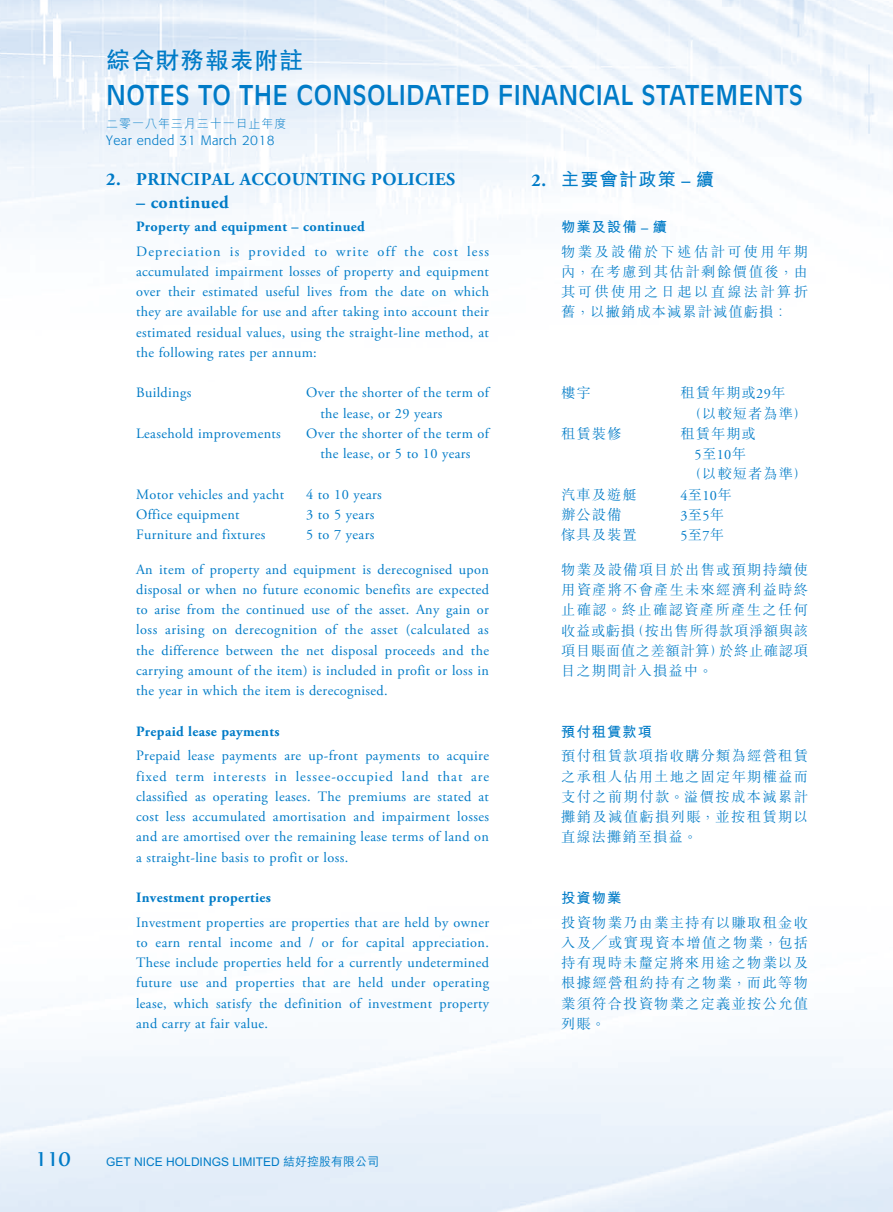
<style>
.page{position:relative;width:893px;height:1212px;background:#fff}
.page>*{position:absolute;margin:0;border:0;box-sizing:border-box;transform-origin:0 0}
.t1{font:27px "Antique Olive Std";letter-spacing:.01em;color:#007bc7;scale:.95 1}
.t2{font:700 24px "C Hei 2 HK";letter-spacing:.03em;color:#007bc7}
.t3{font:600 21px "Peignot LT Std";color:#007bc7}
.t4{font:700 18px "Adobe Garamond Pro";letter-spacing:.025em;color:#007bc7}
.t5{font:700 18px "M Hei HK";letter-spacing:.075em;color:#007bc7}
.t6{font:14.25px/20.2px "Adobe Garamond Pro";letter-spacing:.025em;color:#007bc7;text-align:justify}
.t7{font:300 14.25px/20.2px "M Sung HK";letter-spacing:.085em;color:#007bc7;text-align:justify}
.t8{font:700 14.25px "Adobe Garamond Pro";letter-spacing:.025em;color:#007bc7}
.t9{font:700 14.25px "M Hei HK";letter-spacing:.075em;color:#007bc7}
.t10{font:300 13.5px "Formata";letter-spacing:.03em;color:#007bc7}
.t11{font:500 12px "M Hei HK";color:#007bc7}
.t12{font:300 12px "M Hei HK";letter-spacing:.08em;color:#007bc7}
.s1{font-family:"Adobe Garamond Pro"}
.s2{font-family:"Adobe Garamond Pro";font-weight:400}
.s3{font-family:"M Sung HK";font-weight:300}
</style>
<div class="page">
<img style="left:0;top:0;width:892px;height:1212px">
<h2 class="t2" style="left:106px;top:43px;width:198px">綜合財務報表附註</h2>
<h1 class="t1" style="left:106px;top:79px;width:735px">NOTES TO THE CONSOLIDATED FINANCIAL STATEMENTS</h1>
<p class="t12" style="left:106px;top:115px;width:182px">二零一八年三月三十一日止年度</p>
<p class="t10" style="left:106px;top:132px;width:170px">Year ended 31 March 2018</p>
<p class="t4" style="left:106px;top:169px;width:350px">2. PRINCIPAL ACCOUNTING POLICIES</p>
<p class="t4" style="left:136px;top:191px;width:94px">– continued</p>
<p class="t8" style="left:136px;top:218px;width:230px">Property and equipment – continued</p>
<p class="t6" style="left:136px;top:242px;width:354px">Depreciation is provided to write off the cost less accumulated impairment losses of property and equipment over their estimated useful lives from the date on which they are available for use and after taking into account their estimated residual values, using the straight-line method, at the following rates per annum:</p>
<p class="t6" style="left:136px;top:383px;width:57px">Buildings</p>
<p class="t6" style="left:320px;top:383px;width:170px;text-indent:-14px">Over the shorter of the term of the lease, or 29 years</p>
<p class="t6" style="left:136px;top:424px;width:146px">Leasehold improvements</p>
<p class="t6" style="left:306px;top:424px;width:184px;text-align:center">Over the shorter of the term of the lease, or 5 to 10 years</p>
<p class="t6" style="left:136px;top:485px;width:150px">Motor vehicles and yacht</p>
<p class="t6" style="left:306px;top:485px;width:77px">4 to 10 years</p>
<p class="t6" style="left:136px;top:505px;width:105px">Office equipment</p>
<p class="t6" style="left:306px;top:505px;width:70px">3 to 5 years</p>
<p class="t6" style="left:136px;top:525px;width:131px">Furniture and fixtures</p>
<p class="t6" style="left:306px;top:525px;width:70px">5 to 7 years</p>
<p class="t6" style="left:136px;top:560px;width:354px">An item of property and equipment is derecognised upon disposal or when no future economic benefits are expected to arise from the continued use of the asset. Any gain or loss arising on derecognition of the asset (calculated as the difference between the net disposal proceeds and the carrying amount of the item) is included in profit or loss in the year in which the item is derecognised.</p>
<p class="t8" style="left:136px;top:723px;width:145px">Prepaid lease payments</p>
<p class="t6" style="left:136px;top:746px;width:355px">Prepaid lease payments are up-front payments to acquire fixed term interests in lessee-occupied land that are classified as operating leases. The premiums are stated at cost less accumulated amortisation and impairment losses and are amortised over the remaining lease terms of land on a straight-line basis to profit or loss.</p>
<p class="t8" style="left:136px;top:889px;width:136px">Investment properties</p>
<p class="t6" style="left:136px;top:912px;width:355px">Investment properties are properties that are held by owner to earn rental income and / or for capital appreciation.<br>These include properties held for a currently undetermined future use and properties that are held under operating lease, which satisfy the definition of investment property and carry at fair value.</p>
<p class="t5" style="left:531px;top:166px;width:184px"><span class="s1">2.</span> 主要會計政策 <span class="s1">–</span> 續</p>
<p class="t9" style="left:561px;top:216px;width:107px">物業及設備 <span class="s1">–</span> 續</p>
<p class="t7" style="left:561px;top:241px;width:248px">物業及設備於下述估計可使用年期內，在考慮到其估計剩餘價值後，由其可供使用之日起以直線法計算折舊，以撇銷成本減累計減值虧損︰</p>
<p class="t7" style="left:561px;top:382px;width:31px">樓宇</p>
<p class="t7" style="left:687px;top:382px;width:122px;text-indent:-7px">租賃年期或<span class="s2">29</span>年<br>（以較短者為準）</p>
<p class="t7" style="left:561px;top:423px;width:62px">租賃裝修</p>
<p class="t7" style="left:680px;top:423px;width:77px">租賃年期或</p>
<p class="t6" style="left:695px;top:445px;width:53px">5<span class="s3">至</span>10<span class="s3">年</span></p>
<p class="t7" style="left:687px;top:463px;width:122px">（以較短者為準）</p>
<p class="t7" style="left:561px;top:484px;width:77px">汽車及遊艇</p>
<p class="t6" style="left:680px;top:485px;width:53px">4<span class="s3">至</span>10<span class="s3">年</span></p>
<p class="t7" style="left:561px;top:504px;width:62px">辦公設備</p>
<p class="t6" style="left:680px;top:506px;width:45px">3<span class="s3">至</span>5<span class="s3">年</span></p>
<p class="t7" style="left:561px;top:524px;width:77px">傢具及裝置</p>
<p class="t6" style="left:680px;top:526px;width:45px">5<span class="s3">至</span>7<span class="s3">年</span></p>
<p class="t7" style="left:561px;top:559px;width:248px">物業及設備項目於出售或預期持續使用資產將不會產生未來經濟利益時終止確認。終止確認資產所產生之任何收益或虧損（按出售所得款項淨額與該項目賬面值之差額計算）於終止確認項目之期間計入損益中。</p>
<p class="t9" style="left:561px;top:721px;width:92px">預付租賃款項</p>
<p class="t7" style="left:561px;top:745px;width:248px">預付租賃款項指收購分類為經營租賃之承租人佔用土地之固定年期權益而支付之前期付款。溢價按成本減累計攤銷及減值虧損列賬，並按租賃期以直線法攤銷至損益。</p>
<p class="t9" style="left:561px;top:887px;width:62px">投資物業</p>
<p class="t7" style="left:561px;top:912px;width:248px">投資物業乃由業主持有以賺取租金收入及╱或實現資本增值之物業，包括持有現時未釐定將來用途之物業以及根據經營租約持有之物業，而此等物業須符合投資物業之定義並按公允值列賬。</p>
<h3 class="t3" style="left:36px;top:1147px;width:37px">110</h3>
<p class="t11" style="left:106px;top:1153px;width:274px">GET NICE HOLDINGS LIMITED 結好控股有限公司</p>
</div>
